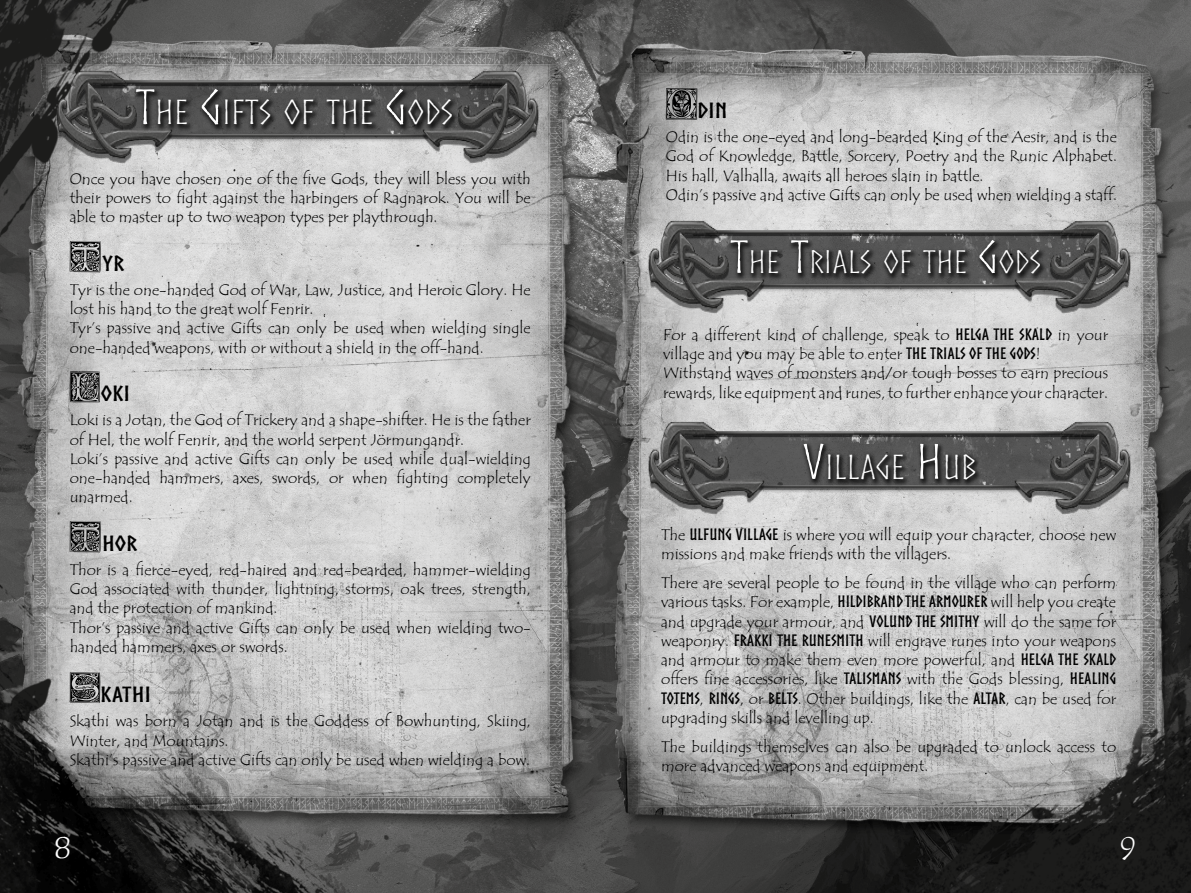
<style>
.page{position:relative;width:1191px;height:893px;background:#fff}
.page>*{position:absolute;margin:0;border:0;box-sizing:border-box;transform-origin:0 0}
.t1{font:33.07px "Norse";color:#fff;scale:1.22 1}
.t2{font:33.07px "Norse";color:#fff;scale:1.2 1}
.t3{font:31.5px "Tempus Sans ITC";color:#fff}
.t4{font:30.8px "Norse";color:#fff;scale:1.22 1}
.t5{font:700 21px "Norse";color:#000;scale:1.3 1}
.t6{font:15.75px/19.2px "Tempus Sans ITC";color:#000}
.s1{font-size:47.25px}
.s2{font-size:44.1px}
.s3{font-family:"Norse";font-weight:700}
</style>
<div class="page">
<img style="left:0;top:0;width:1191px;height:893px">
<img style="left:57px;top:70px;width:482px;height:93px">
<div style="left:132px;top:87px;width:327px;height:46px;background:#000;opacity:.75"></div>
<svg style="left:70px;top:241px;width:32px;height:31px"></svg>
<svg style="left:70px;top:371px;width:30px;height:31px"></svg>
<svg style="left:70px;top:521px;width:32px;height:31px"></svg>
<svg style="left:70px;top:672px;width:30px;height:31px"></svg>
<svg style="left:666px;top:88px;width:31px;height:32px"></svg>
<img style="left:648px;top:220px;width:482px;height:93px">
<div style="left:727px;top:238px;width:320px;height:43px;background:#000;opacity:.75"></div>
<img style="left:648px;top:421px;width:482px;height:93px">
<div style="left:800px;top:441px;width:182px;height:46px;background:#000;opacity:.75"></div>
<h1 class="t1" style="left:135px;top:94px;width:262px"><span class="s1">T</span>HE <span class="s1">G</span>IFTS OF THE <span class="s1">G</span>ODS</h1>
<p class="t6" style="left:70px;top:169px;width:462px;text-align:justify">Once you have chosen one of the five Gods, they will bless you with their powers to fight against the harbingers of Ragnarok. You will be able to master up to two weapon types per playthrough.</p>
<h3 class="t5" style="left:102px;top:252px;width:18px">YR</h3>
<p class="t6" style="left:70px;top:280px;width:462px">Tyr is the one-handed God of War, Law, Justice, and Heroic Glory. He lost his hand to the great wolf Fenrir.<br>Tyr’s passive and active Gifts can only be used when wielding single one-handed weapons, with or without a shield in the off-hand.</p>
<h3 class="t5" style="left:101px;top:382px;width:24px">OKI</h3>
<p class="t6" style="left:70px;top:411px;width:462px">Loki is a Jotan, the God of Trickery and a shape-shifter. He is the father of Hel, the wolf Fenrir, and the world serpent Jörmungandr.<br>Loki’s passive and active Gifts can only be used while dual-wielding one-handed hammers, axes, swords, or when fighting completely unarmed.</p>
<h3 class="t5" style="left:102px;top:532px;width:29px">HOR</h3>
<p class="t6" style="left:70px;top:560px;width:462px">Thor is a fierce-eyed, red-haired and red-bearded, hammer-wielding God associated with thunder, lightning, storms, oak trees, strength, and the protection of mankind.<br>Thor’s passive and active Gifts can only be used when wielding two&shy;handed hammers, axes or swords.</p>
<h3 class="t5" style="left:100px;top:683px;width:41px">KATHI</h3>
<p class="t6" style="left:70px;top:712px;width:462px">Skathi was born a Jotan and is the Goddess of Bowhunting, Skiing,<br>Winter, and Mountains.<br>Skathi’s passive and active Gifts can only be used when wielding a bow.</p>
<h3 class="t5" style="left:697px;top:99px;width:25px">DIN</h3>
<p class="t6" style="left:666px;top:128px;width:453px">Odin is the one-eyed and long-bearded King of the Aesir, and is the God of Knowledge, Battle, Sorcery, Poetry and the Runic Alphabet.<br>His hall, Valhalla, awaits all heroes slain in battle.<br>Odin’s passive and active Gifts can only be used when wielding a staff.</p>
<h3 class="t4" style="left:729px;top:245px;width:257px"><span class="s2">T</span>HE <span class="s2">T</span>RIALS OF THE <span class="s2">G</span>ODS</h3>
<p class="t6" style="left:663px;top:325px;width:446px">For a different kind of challenge, speak to <span class="s3">HELGA THE SKALD</span> in your village and you may be able to enter <span class="s3">THE TRIALS OF THE GODS</span>!<br>Withstand waves of monsters and/or tough bosses to earn precious rewards, like equipment and runes, to further enhance your character.</p>
<h1 class="t2" style="left:802px;top:449px;width:143px"><span class="s1">V</span>ILLAGE <span class="s1">H</span> UB</h1>
<p class="t6" style="left:661px;top:525px;width:456px">The <span class="s3">ULFUNG VILLAGE</span> is where you will equip your character, choose new missions and make friends with the villagers.</p>
<p class="t6" style="left:661px;top:574px;width:456px;text-align:justify">There are several people to be found in the village who can perform various tasks. For example, <span class="s3">HILDIBRAND THE ARMOURER</span> will help you create and upgrade your armour, and <span class="s3">VOLUND THE SMITHY</span> will do the same for weaponry. <span class="s3">FRAKKI THE RUNESMITH</span> will engrave runes into your weapons and armour to make them even more powerful, and <span class="s3">HELGA THE SKALD </span>offers fine accessories, like <span class="s3">TALISMANS</span> with the Gods blessing, <span class="s3">HEALING TOTEMS</span>, <span class="s3">RINGS</span>, or <span class="s3">BELTS</span>. Other buildings, like the <span class="s3">ALTAR</span>, can be used for upgrading skills and levelling up.</p>
<p class="t6" style="left:661px;top:737px;width:456px">The buildings themselves can also be upgraded to unlock access to more advanced weapons and equipment.</p>
<h2 class="t3" style="left:55px;top:827px;width:18px">8</h2>
<h2 class="t3" style="left:1120px;top:827px;width:18px">9</h2>
</div>
